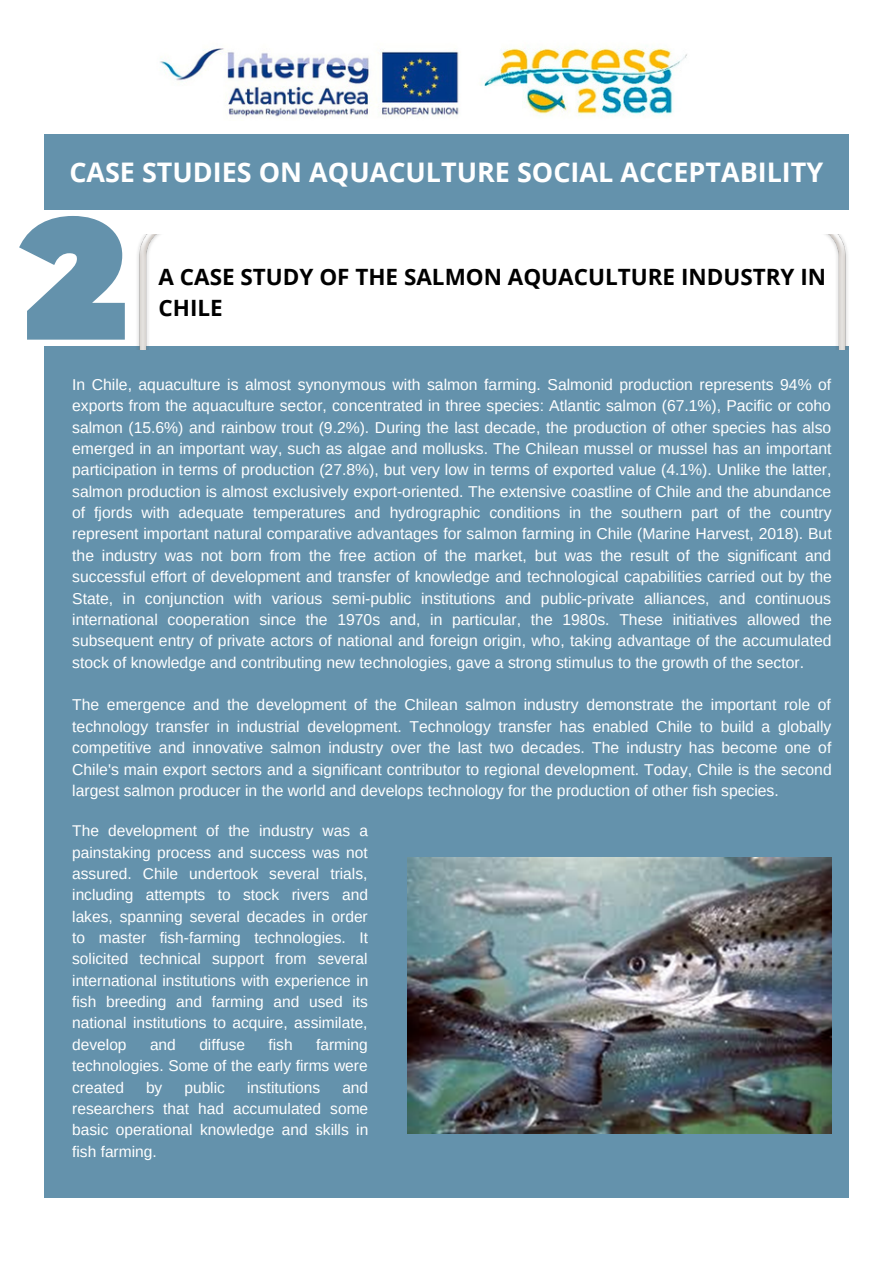
<style>
.page{position:relative;width:893px;height:1264px;background:#fff}
.page>*{position:absolute;margin:0;border:0;box-sizing:border-box;transform-origin:0 0}
.t1{font:700 27px "Open Sans";color:#fff}
.t2{font:700 22.5px/30.3px "Open Sans";color:#000}
.t3{font:15.75px/21.3px "Arimo";color:#fff;text-align:justify}
.t4{font:15.45px/21.3px "Arimo";color:#fff;text-align:justify}
</style>
<div class="page">
<img style="left:160px;top:47px;width:527px;height:70px">
<div style="left:44px;top:134px;width:804px;height:75px;background:#6492ac"></div>
<div style="left:44px;top:346px;width:804px;height:851px;background:#6492ac"></div>
<img style="left:137px;top:234px;width:712px;height:116px">
<svg style="left:19px;top:216px;width:106px;height:123px"></svg>
<img style="left:407px;top:857px;width:424px;height:276px">
<h1 class="t1" style="left:69px;top:154px;width:755px">CASE STUDIES ON AQUACULTURE SOCIAL ACCEPTABILITY</h1>
<h2 class="t2" style="left:158px;top:261px;width:669px">A CASE STUDY OF THE SALMON AQUACULTURE INDUSTRY IN<br>CHILE</h2>
<p class="t3" style="left:72px;top:374px;width:761px">In Chile, aquaculture is almost synonymous with salmon farming. Salmonid production represents 94% of exports from the aquaculture sector, concentrated in three species: Atlantic salmon (67.1%), Pacific or coho salmon (15.6%) and rainbow trout (9.2%). During the last decade, the production of other species has also emerged in an important way, such as algae and mollusks. The Chilean mussel or mussel has an important participation in terms of production (27.8%), but very low in terms of exported value (4.1%). Unlike the latter, salmon production is almost exclusively export-oriented. The extensive coastline of Chile and the abundance of fjords with adequate temperatures and hydrographic conditions in the southern part of the country represent important natural comparative advantages for salmon farming in Chile (Marine Harvest, 2018). But the industry was not born from the free action of the market, but was the result of the significant and successful effort of development and transfer of knowledge and technological capabilities carried out by the State, in conjunction with various semi-public institutions and public-private alliances, and continuous international cooperation since the 1970s and, in particular, the 1980s. These initiatives allowed the subsequent entry of private actors of national and foreign origin, who, taking advantage of the accumulated stock of knowledge and contributing new technologies, gave a strong stimulus to the growth of the sector.</p>
<p class="t3" style="left:72px;top:694px;width:761px">The emergence and the development of the Chilean salmon industry demonstrate the important role of technology transfer in industrial development. Technology transfer has enabled Chile to build a globally competitive and innovative salmon industry over the last two decades. The industry has become one of Chile's main export sectors and a significant contributor to regional development. Today, Chile is the second largest salmon producer in the world and develops technology for the production of other fish species.</p>
<p class="t4" style="left:72px;top:820px;width:298px">The development of the industry was a painstaking process and success was not assured. Chile undertook several trials, including attempts to stock rivers and lakes, spanning several decades in order to master fish-farming technologies. It solicited technical support from several international institutions with experience in fish breeding and farming and used its national institutions to acquire, assimilate, develop</p>
<p class="t4" style="left:72px;top:1033px;width:297px;text-indent:244px">farming technologies. Some of the early firms were created</p>
<p class="t4" style="left:150px;top:1033px;width:27px">and</p>
<p class="t4" style="left:199px;top:1033px;width:47px">diffuse</p>
<p class="t4" style="left:268px;top:1033px;width:26px">fish</p>
<p class="t4" style="left:72px;top:1076px;width:297px;text-indent:270px">and researchers that had accumulated some basic operational knowledge and skills in fish farming.</p>
<p class="t4" style="left:146px;top:1076px;width:18px">by</p>
<p class="t4" style="left:184px;top:1076px;width:42px">public</p>
<p class="t4" style="left:247px;top:1076px;width:75px">institutions</p>
</div>
